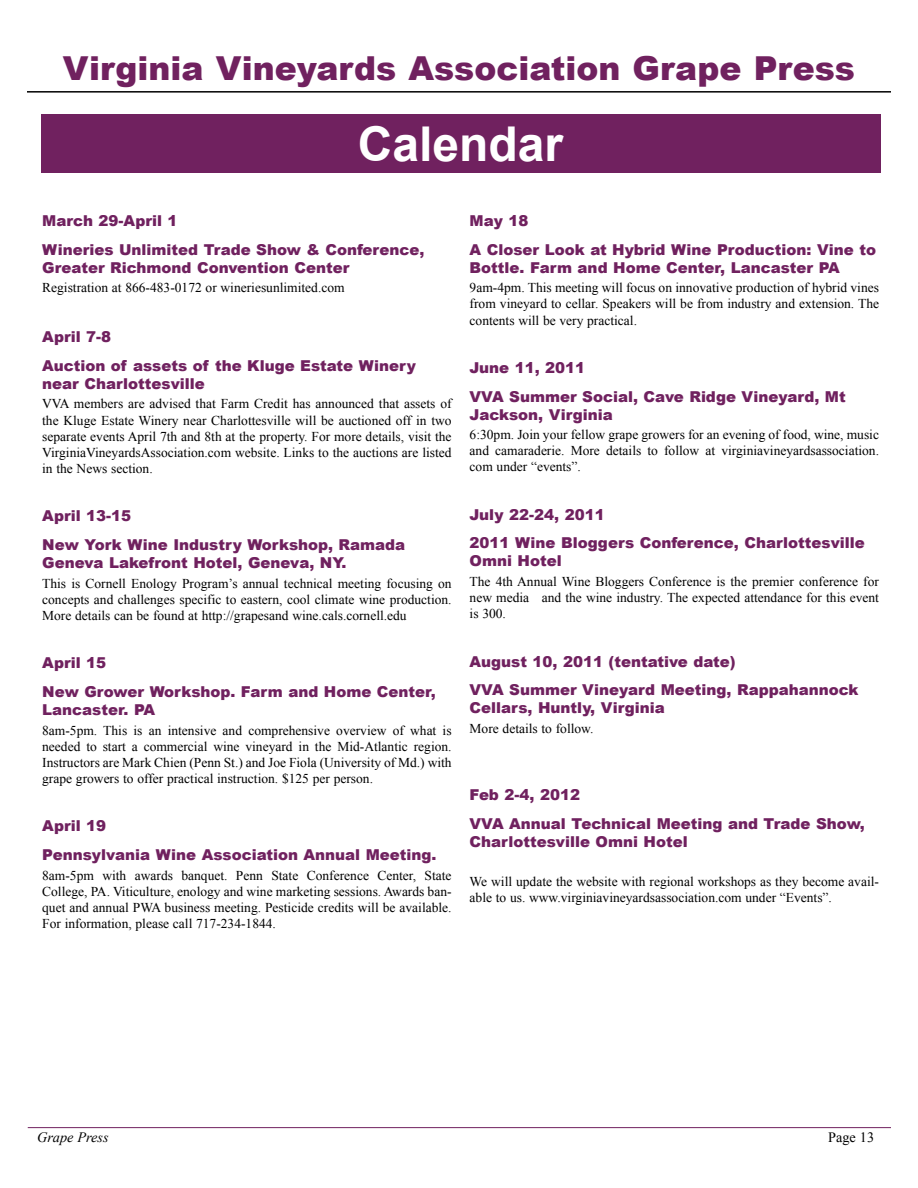
<style>
.page{position:relative;width:918px;height:1188px;background:#fff}
.page>*{position:absolute;margin:0;border:0;box-sizing:border-box;transform-origin:0 0}
.t1{font:700 48px "Arial";color:#fff}
.t2{font:900 33px "Arial";color:#70215f}
.t3{font:900 15px/28.8px "Arial";color:#70215f}
.t4{font:italic 14.25px "Times New Roman";color:#000}
.t5{font:14.25px "Times New Roman";color:#000}
.t6{font:13.5px/16.2px "Times New Roman";color:#000;text-align:justify}
</style>
<div class="page">
<hr style="left:28px;top:1127px;width:863px;height:1px;background:#70215f">
<hr style="left:27px;top:91px;width:864px;height:2px;background:#000">
<div style="left:41px;top:114px;width:840px;height:59px;background:#70215f"></div>
<h2 class="t2" style="left:63px;top:44px;width:794px">Virginia Vineyards Association Grape Press</h2>
<h1 class="t1" style="left:358px;top:112px;width:207px">Calendar</h1>
<p class="t3" style="left:42px;top:206px;width:384px">March 29-April 1<br>Wineries Unlimited Trade Show &amp; Conference,</p>
<p class="t3" style="left:42px;top:252px;width:309px">Greater Richmond Convention Center</p>
<p class="t6" style="left:42px;top:279px;width:304px">Registration at 866-483-0172 or wineriesunlimited.com</p>
<p class="t3" style="left:42px;top:322px;width:375px">April 7-8<br>Auction of assets of the Kluge Estate Winery</p>
<p class="t3" style="left:42px;top:369px;width:164px">near Charlottesville</p>
<p class="t6" style="left:42px;top:396px;width:411px">VVA members are advised that Farm Credit has announced that assets of the Kluge Estate Winery near Charlottesville will be auctioned off in two separate events April 7th and 8th at the property. For more details, visit the VirginiaVineyardsAssociation.com website. Links to the auctions are listed in the News section.</p>
<p class="t3" style="left:42px;top:501px;width:365px">April 13-15<br>New York Wine Industry Workshop, Ramada</p>
<p class="t3" style="left:42px;top:548px;width:306px">Geneva Lakefront Hotel, Geneva, NY.</p>
<p class="t6" style="left:42px;top:575px;width:411px">This is Cornell Enology Program’s annual technical meeting focusing on concepts and challenges specific to eastern, cool climate wine production.<br>More details can be found at http://grapesand wine.cals.cornell.edu</p>
<p class="t3" style="left:42px;top:648px;width:395px">April 15<br>New Grower Workshop. Farm and Home Center,</p>
<p class="t3" style="left:42px;top:695px;width:115px">Lancaster. PA</p>
<p class="t6" style="left:42px;top:722px;width:411px">8am-5pm. This is an intensive and comprehensive overview of what is needed to start a commercial wine vineyard in the Mid-Atlantic region.<br>Instructors are Mark Chien (Penn St.) and Joe Fiola (University of Md.) with grape growers to offer practical instruction. $125 per person.</p>
<p class="t3" style="left:42px;top:811px;width:396px">April 19<br>Pennsylvania Wine Association Annual Meeting.</p>
<p class="t6" style="left:42px;top:867px;width:411px">8am-5pm with awards banquet. Penn State Conference Center, State College, PA. Viticulture, enology and wine marketing sessions. Awards ban&shy;quet and annual PWA business meeting. Pesticide credits will be available.<br>For information, please call 717-234-1844.</p>
<p class="t3" style="left:470px;top:206px;width:408px">May 18<br>A Closer Look at Hybrid Wine Production: Vine to</p>
<p class="t3" style="left:470px;top:252px;width:372px">Bottle. Farm and Home Center, Lancaster PA</p>
<p class="t6" style="left:470px;top:279px;width:411px">9am-4pm. This meeting will focus on innovative production of hybrid vines from vineyard to cellar. Speakers will be from industry and extension. The contents will be very practical.</p>
<p class="t3" style="left:470px;top:353px;width:378px">June 11, 2011<br>VVA Summer Social, Cave Ridge Vineyard, Mt</p>
<p class="t3" style="left:470px;top:399px;width:145px">Jackson, Virginia</p>
<p class="t6" style="left:470px;top:426px;width:411px">6:30pm. Join your fellow grape growers for an evening of food, wine, music and camaraderie. More details to follow at virginiavineyardsassociation. com under “events”.</p>
<p class="t3" style="left:470px;top:499px;width:397px">July 22-24, 2011<br>2011 Wine Bloggers Conference, Charlottesville</p>
<p class="t3" style="left:470px;top:546px;width:94px">Omni Hotel</p>
<p class="t6" style="left:470px;top:573px;width:411px">The 4th Annual Wine Bloggers Conference is the premier conference for new media and the wine industry. The expected attendance for this event is 300.</p>
<p class="t3" style="left:470px;top:646px;width:390px">August 10, 2011 (tentative date)<br>VVA Summer Vineyard Meeting, Rappahannock</p>
<p class="t3" style="left:470px;top:693px;width:197px">Cellars, Huntly, Virginia</p>
<p class="t6" style="left:470px;top:720px;width:125px">More details to follow.</p>
<p class="t3" style="left:470px;top:780px;width:397px">Feb 2-4, 2012<br>VVA Annual Technical Meeting and Trade Show,</p>
<p class="t3" style="left:470px;top:827px;width:220px">Charlottesville Omni Hotel</p>
<p class="t6" style="left:470px;top:873px;width:411px">We will update the website with regional workshops as they become avail&shy;able to us. www.virginiavineyardsassociation.com under “Events”.</p>
<p class="t4" style="left:37px;top:1128px;width:73px">Grape Press</p>
<p class="t5" style="left:828px;top:1128px;width:47px">Page 13</p>
</div>
